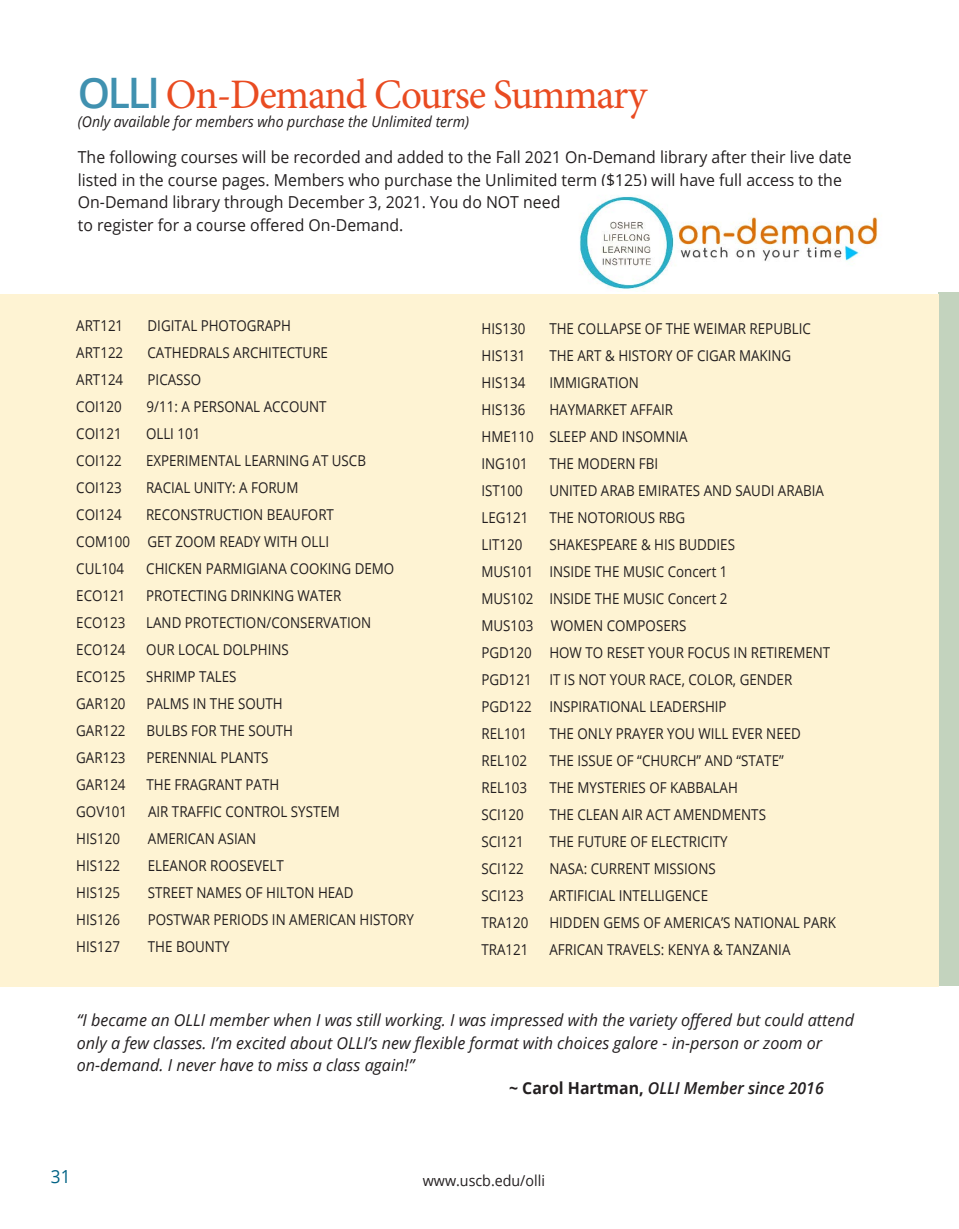
<style>
.page{position:relative;width:959px;height:1229px;background:#fff}
.page>*{position:absolute;margin:0;border:0;box-sizing:border-box;transform-origin:0 0}
.t1{font:42px "Minion Pro";letter-spacing:-.03em;color:#e94b21}
.t2{font:18px "Open Sans";color:#006285;scale:.95 1}
.t3{font:16.5px/22.5px "Open Sans";color:#231f20;scale:.96 1}
.t4{font:italic 16.5px/22.5px "Open Sans";color:#231f20}
.t5{font:italic 600 16.5px "Open Sans";color:#231f20;scale:.96 1}
.t6{font:15px/27px "Open Sans";color:#231f20;scale:.89 1}
.t7{font:italic 15px "Open Sans";color:#231f20;scale:.94 1}
.t8{font:15px "Open Sans";color:#231f20;scale:.95 1}
.s1{font-family:"Open Sans";font-weight:600;color:#4091b0}
.s2{font-weight:700;font-style:normal}
</style>
<div class="page">
<div style="left:938px;top:292px;width:20px;height:694px;background:#c3d3be"></div>
<div style="left:0;top:294px;width:938px;height:692px;background:#fef3d3"></div>
<img style="left:579px;top:195px;width:300px;height:94px">
<p class="t1" style="left:78px;top:66px;width:570px"><span class="s1">OLLI</span> On-Demand Course Summary</p>
<p class="t7" style="left:78px;top:112px;width:417px">(Only available for members who purchase the Unlimited term)</p>
<p class="t3" style="left:78px;top:146px;width:807px">The following courses will be recorded and added to the Fall 2021 On-Demand library after their live date listed in the course pages. Members who purchase the Unlimited term ($125) will have full access to the On-Demand library through December 3, 2021. You do NOT need<br>to register for a course offered On-Demand.</p>
<p class="t6" style="left:76px;top:311px;width:54px">ART121</p>
<p class="t6" style="left:148px;top:311px;width:163px">DIGITAL PHOTOGRAPH</p>
<p class="t6" style="left:76px;top:338px;width:54px">ART122</p>
<p class="t6" style="left:147px;top:338px;width:204px">CATHEDRALS ARCHITECTURE</p>
<p class="t6" style="left:76px;top:365px;width:54px">ART124</p>
<p class="t6" style="left:148px;top:365px;width:62px">PICASSO</p>
<p class="t6" style="left:76px;top:392px;width:53px">COI120</p>
<p class="t6" style="left:146px;top:392px;width:204px">9/11: A PERSONAL ACCOUNT</p>
<p class="t6" style="left:76px;top:419px;width:53px">COI121</p>
<p class="t6" style="left:146px;top:419px;width:63px">OLLI 101</p>
<p class="t6" style="left:76px;top:446px;width:53px">COI122</p>
<p class="t6" style="left:146px;top:446px;width:249px">EXPERIMENTAL LEARNING AT USCB</p>
<p class="t6" style="left:76px;top:473px;width:53px">COI123</p>
<p class="t6" style="left:146px;top:473px;width:173px">RACIAL UNITY: A FORUM</p>
<p class="t6" style="left:76px;top:500px;width:53px">COI124</p>
<p class="t6" style="left:146px;top:500px;width:213px">RECONSTRUCTION BEAUFORT</p>
<p class="t6" style="left:76px;top:527px;width:285px">COM100 GET ZOOM READY WITH OLLI</p>
<p class="t6" style="left:76px;top:554px;width:55px">CUL104</p>
<p class="t6" style="left:146px;top:554px;width:280px">CHICKEN PARMIGIANA COOKING DEMO</p>
<p class="t6" style="left:76px;top:581px;width:57px">ECO121</p>
<p class="t6" style="left:146px;top:581px;width:221px">PROTECTING DRINKING WATER</p>
<p class="t6" style="left:76px;top:608px;width:57px">ECO123</p>
<p class="t6" style="left:146px;top:608px;width:254px">LAND PROTECTION/CONSERVATION</p>
<p class="t6" style="left:76px;top:635px;width:57px">ECO124</p>
<p class="t6" style="left:146px;top:635px;width:162px">OUR LOCAL DOLPHINS</p>
<p class="t6" style="left:76px;top:662px;width:57px">ECO125</p>
<p class="t6" style="left:146px;top:662px;width:103px">SHRIMP TALES</p>
<p class="t6" style="left:76px;top:689px;width:57px">GAR120</p>
<p class="t6" style="left:146px;top:689px;width:155px">PALMS IN THE SOUTH</p>
<p class="t6" style="left:76px;top:716px;width:57px">GAR122</p>
<p class="t6" style="left:146px;top:716px;width:166px">BULBS FOR THE SOUTH</p>
<p class="t6" style="left:76px;top:743px;width:57px">GAR123</p>
<p class="t6" style="left:146px;top:743px;width:139px">PERENNIAL PLANTS</p>
<p class="t6" style="left:76px;top:770px;width:57px">GAR124</p>
<p class="t6" style="left:146px;top:770px;width:151px">THE FRAGRANT PATH</p>
<p class="t6" style="left:76px;top:797px;width:59px">GOV101</p>
<p class="t6" style="left:148px;top:797px;width:217px">AIR TRAFFIC CONTROL SYSTEM</p>
<p class="t6" style="left:76px;top:824px;width:51px">HIS120</p>
<p class="t6" style="left:148px;top:824px;width:123px">AMERICAN ASIAN</p>
<p class="t6" style="left:76px;top:851px;width:51px">HIS122</p>
<p class="t6" style="left:148px;top:851px;width:154px">ELEANOR ROOSEVELT</p>
<p class="t6" style="left:76px;top:878px;width:51px">HIS125</p>
<p class="t6" style="left:148px;top:878px;width:232px">STREET NAMES OF HILTON HEAD</p>
<p class="t6" style="left:76px;top:905px;width:51px">HIS126</p>
<p class="t6" style="left:148px;top:905px;width:300px">POSTWAR PERIODS IN AMERICAN HISTORY</p>
<p class="t6" style="left:76px;top:932px;width:51px">HIS127</p>
<p class="t6" style="left:148px;top:932px;width:93px">THE BOUNTY</p>
<p class="t6" style="left:481px;top:315px;width:51px">HIS130</p>
<p class="t6" style="left:549px;top:315px;width:295px">THE COLLAPSE OF THE WEIMAR REPUBLIC</p>
<p class="t6" style="left:481px;top:342px;width:51px">HIS131</p>
<p class="t6" style="left:549px;top:342px;width:273px">THE ART &amp; HISTORY OF CIGAR MAKING</p>
<p class="t6" style="left:481px;top:369px;width:51px">HIS134</p>
<p class="t6" style="left:549px;top:369px;width:102px">IMMIGRATION</p>
<p class="t6" style="left:481px;top:396px;width:51px">HIS136</p>
<p class="t6" style="left:549px;top:396px;width:140px">HAYMARKET AFFAIR</p>
<p class="t6" style="left:481px;top:423px;width:233px">HME110 SLEEP AND INSOMNIA</p>
<p class="t6" style="left:481px;top:450px;width:54px">ING101</p>
<p class="t6" style="left:549px;top:450px;width:124px">THE MODERN FBI</p>
<p class="t6" style="left:481px;top:477px;width:48px">IST100</p>
<p class="t6" style="left:549px;top:477px;width:310px">UNITED ARAB EMIRATES AND SAUDI ARABIA</p>
<p class="t6" style="left:481px;top:504px;width:54px">LEG121</p>
<p class="t6" style="left:549px;top:504px;width:154px">THE NOTORIOUS RBG</p>
<p class="t6" style="left:481px;top:531px;width:48px">LIT120</p>
<p class="t6" style="left:549px;top:531px;width:210px">SHAKESPEARE &amp; HIS BUDDIES</p>
<p class="t6" style="left:481px;top:558px;width:278px">MUS101 INSIDE THE MUSIC Concert 1</p>
<p class="t6" style="left:481px;top:585px;width:278px">MUS102 INSIDE THE MUSIC Concert 2<br>MUS103 WOMEN COMPOSERS</p>
<p class="t6" style="left:481px;top:639px;width:393px">PGD120 HOW TO RESET YOUR FOCUS IN RETIREMENT</p>
<p class="t6" style="left:481px;top:666px;width:351px">PGD121 IT IS NOT YOUR RACE, COLOR, GENDER</p>
<p class="t6" style="left:481px;top:693px;width:277px">PGD122 INSPIRATIONAL LEADERSHIP</p>
<p class="t6" style="left:481px;top:720px;width:53px">REL101</p>
<p class="t6" style="left:549px;top:720px;width:284px">THE ONLY PRAYER YOU WILL EVER NEED</p>
<p class="t6" style="left:481px;top:747px;width:53px">REL102</p>
<p class="t6" style="left:549px;top:747px;width:265px">THE ISSUE OF “CHURCH” AND “STATE”</p>
<p class="t6" style="left:481px;top:774px;width:53px">REL103</p>
<p class="t6" style="left:549px;top:774px;width:213px">THE MYSTERIES OF KABBALAH</p>
<p class="t6" style="left:481px;top:801px;width:49px">SCI120</p>
<p class="t6" style="left:549px;top:801px;width:245px">THE CLEAN AIR ACT AMENDMENTS</p>
<p class="t6" style="left:481px;top:828px;width:49px">SCI121</p>
<p class="t6" style="left:549px;top:828px;width:202px">THE FUTURE OF ELECTRICITY</p>
<p class="t6" style="left:481px;top:855px;width:49px">SCI122</p>
<p class="t6" style="left:549px;top:855px;width:188px">NASA: CURRENT MISSIONS</p>
<p class="t6" style="left:481px;top:882px;width:49px">SCI123</p>
<p class="t6" style="left:549px;top:882px;width:180px">ARTIFICIAL INTELLIGENCE</p>
<p class="t6" style="left:481px;top:909px;width:54px">TRA120</p>
<p class="t6" style="left:549px;top:909px;width:323px">HIDDEN GEMS OF AMERICA’S NATIONAL PARK</p>
<p class="t6" style="left:481px;top:936px;width:54px">TRA121</p>
<p class="t6" style="left:549px;top:936px;width:272px">AFRICAN TRAVELS: KENYA &amp; TANZANIA</p>
<p class="t4" style="left:77px;top:1008px;width:778px">“I became an OLLI member when I was still working. I was impressed with the variety offered but could attend only a few classes. I’m excited about OLLI’s new flexible format with choices galore - in-person or zoom or on-demand. I never have to miss a class again!”</p>
<p class="t5" style="left:509px;top:1076px;width:329px"><span class="s2">~ Carol Hartman,</span> OLLI Member since 2016</p>
<p class="t2" style="left:51px;top:1164px;width:22px">31</p>
<p class="t8" style="left:423px;top:1170px;width:130px">www.uscb.edu/olli</p>
</div>
